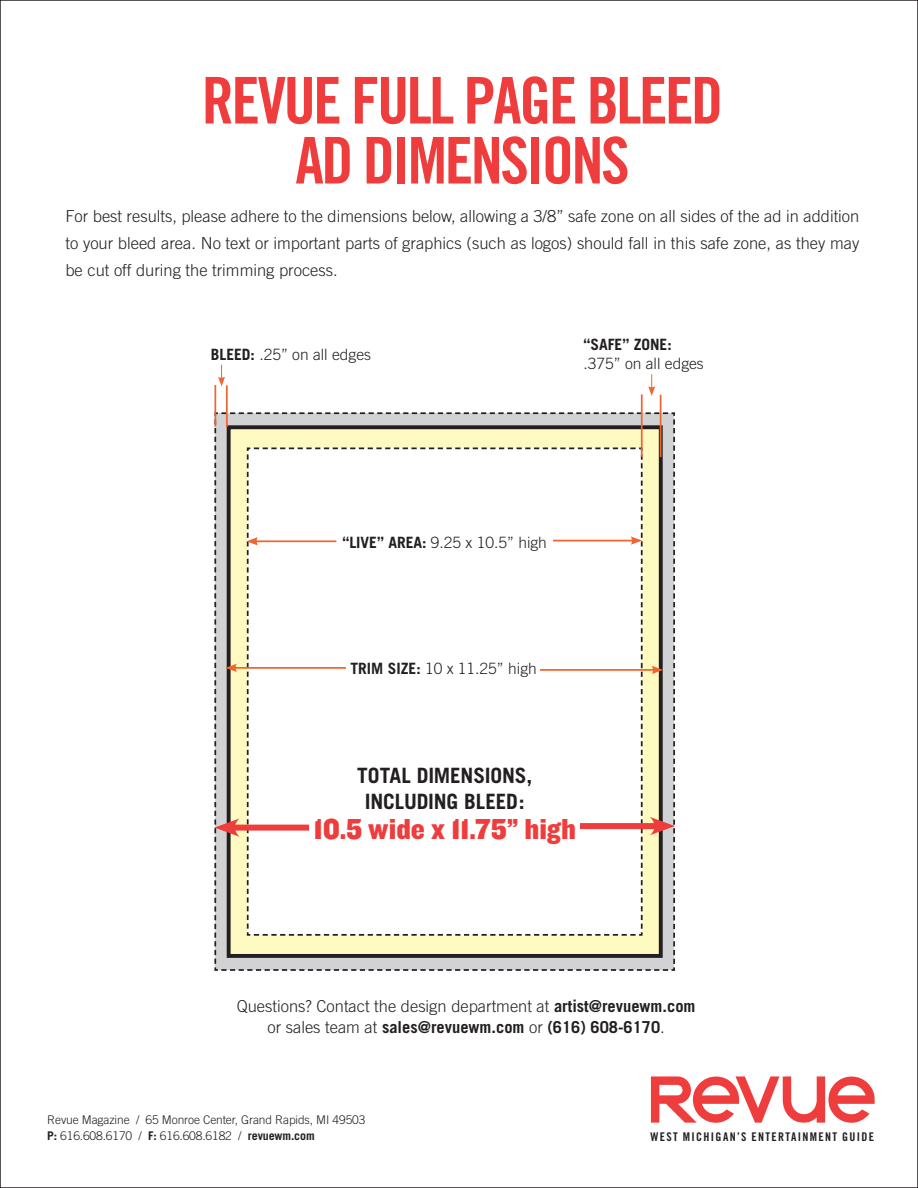
<style>
.page{position:relative;width:918px;height:1188px;background:#fff}
.page>*{position:absolute;margin:0;border:0;box-sizing:border-box;transform-origin:0 0}
.t1{font:64.5px/60px "Trade Gothic Bold Cond Twenty";letter-spacing:-.04em;color:#ee3d3c;text-align:center}
.t2{font:30px "Knockout HTF71 Full Middlewt";letter-spacing:-.005em;color:#ee3d3c}
.t3{font:700 21.15px/25.8px "Trade Gothic";letter-spacing:-.005em;color:#231f20;text-align:center}
.t4{font:300 16.5px/27px "Trade Gothic";color:#231f20;text-align:justify}
.t5{font:300 15.6px "Trade Gothic";color:#231f20}
.t6{font:700 15.6px "Trade Gothic";color:#231f20}
.t7{font:300 12px/16.5px "Trade Gothic";letter-spacing:-.01em;color:#231f20}
.t8{font:12px "Trade Gothic Bold Cond Twenty";letter-spacing:.11em;color:#231f20}
.s1{font-weight:700}
</style>
<div class="page">
<hr style="left:214px;top:385px;width:2px;height:42px;background:#f2642f">
<hr style="left:226px;top:385px;width:2px;height:42px;background:#f2642f">
<svg style="left:218px;top:365px;width:7px;height:21px"></svg>
<hr style="left:641px;top:394px;width:2px;height:63px;background:#f2642f">
<hr style="left:660px;top:395px;width:1px;height:62px;background:#f2642f">
<svg style="left:648px;top:374px;width:7px;height:22px"></svg>
<svg style="left:651px;top:1076px;width:224px;height:47px"></svg>
<svg style="left:214px;top:412px;width:461px;height:559px"></svg>
<div style="left:309px;top:749px;width:271px;height:107px;background:#fff"></div>
<h1 class="t1" style="left:202px;top:70px;width:523px">REVUE FULL PAGE BLEED<br>AD DIMENSIONS</h1>
<p class="t4" style="left:65px;top:203px;width:796px">For best results, please adhere to the dimensions below, allowing a 3/8” safe zone on all sides of the ad in addition to your bleed area. No text or important parts of graphics (such as logos) should fall in this safe zone, as they may be cut off during the trimming process.</p>
<p class="t5" style="left:211px;top:346px;width:162px"><span class="s1">BLEED:</span> .25” on all edges</p>
<p class="t6" style="left:583px;top:334px;width:90px">“SAFE” ZONE:</p>
<p class="t5" style="left:583px;top:354px;width:122px">.375” on all edges</p>
<p class="t5" style="left:342px;top:533px;width:206px"><span class="s1">“LIVE” AREA:</span> 9.25 x 10.5” high</p>
<p class="t5" style="left:351px;top:659px;width:188px"><span class="s1">TRIM SIZE:</span> 10 x 11.25” high</p>
<p class="t3" style="left:357px;top:762px;width:177px">TOTAL DIMENSIONS,<br>INCLUDING BLEED:</p>
<h2 class="t2" style="left:313px;top:813px;width:264px">10.5 wide x 11.75” high</h2>
<p class="t4" style="left:237px;top:995px;width:460px;line-height:21px;text-align:center">Questions? Contact the design department at <span class="s1">artist@revuewm.com </span>or sales team at <span class="s1">sales@revuewm.com</span> or <span class="s1">(616) 608-6170</span>.</p>
<p class="t7" style="left:47px;top:1111px;width:320px">Revue Magazine / 65 Monroe Center, Grand Rapids, MI 49503<br><span class="s1">P:</span> 616.608.6170 / <span class="s1">F:</span> 616.608.6182 / <span class="s1">revuewm.com</span></p>
<p class="t8" style="left:651px;top:1130px;width:225px">WEST MICHIGAN’S ENTERTAINMENT GUIDE</p>
</div>
